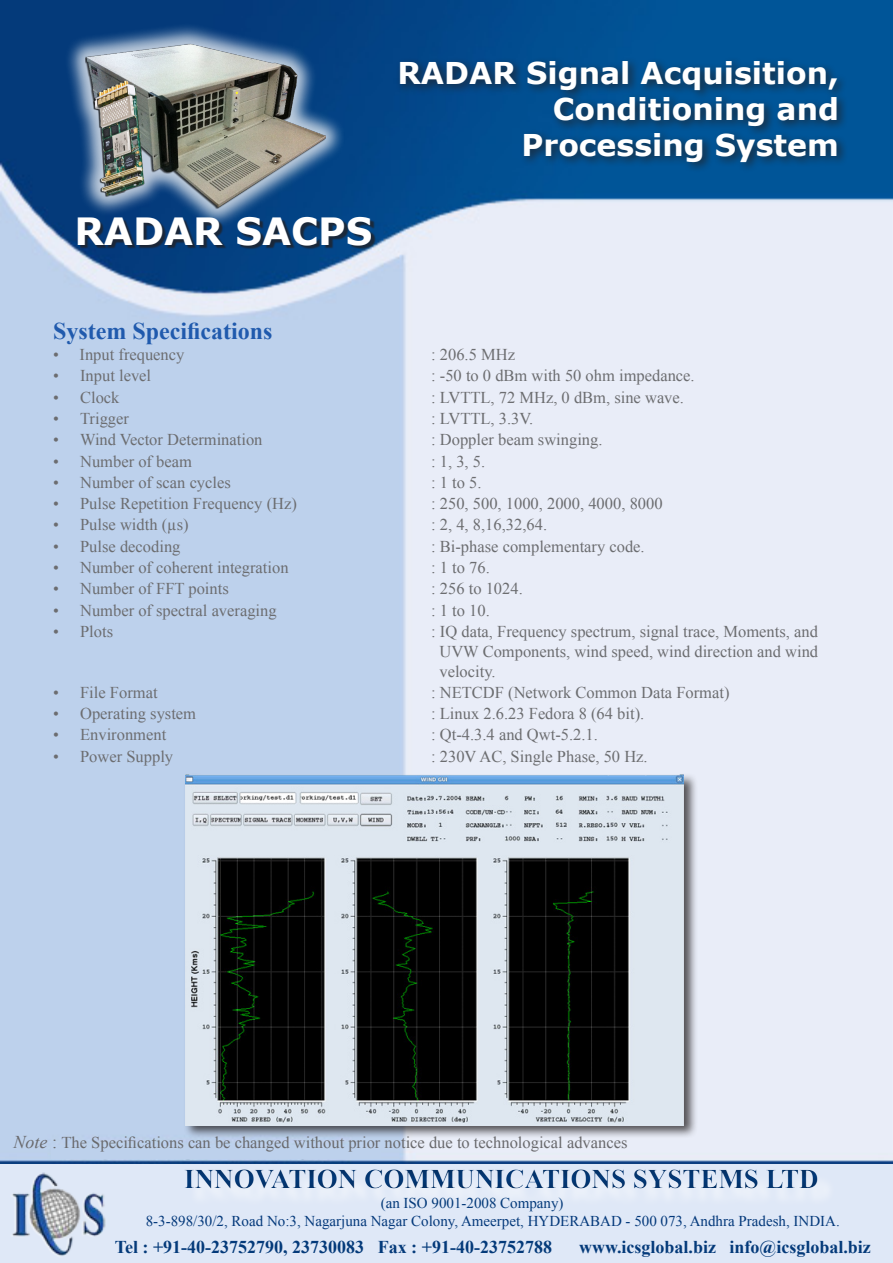
<style>
.page{position:relative;width:893px;height:1263px;background:#fff}
.page>*{position:absolute;margin:0;border:0;box-sizing:border-box;transform-origin:0 0}
.t1{font:700 37.5px "Verdana";color:#fff}
.t2{font:700 30px "Verdana";color:#fff}
.t3{font:700 27px "Times New Roman";color:#043a7a}
.t4{font:700 24px "Times New Roman";color:#205aad}
.t5{font:700 18px "Times New Roman";color:#043a7a}
.t6{font:16.5px/19.8px "Times New Roman";color:#6c6d70;text-align:justify}
.t7{font:16.5px "Times New Roman";color:#69696c}
.t8{font:15px "Times New Roman";color:#04397b}
.t9{font:15px "Times New Roman";color:#043a7a}
.s1{font-style:italic;font-size:18px}
.s2{font-size:18px}
</style>
<div class="page">
<img style="left:0;top:0;width:893px;height:1263px">
<div style="left:51px;top:1145px;width:330px;height:14px;background:#bdd1ec"></div>
<div style="left:1px;top:1165px;width:892px;height:98px;background:#dfe8f7"></div>
<img style="left:12px;top:1172px;width:94px;height:84px">
<div style="left:171px;top:1160px;width:661px;height:38px;background:#231f20;opacity:.5"></div>
<div style="left:62px;top:21px;width:282px;height:206px;background:#fff;opacity:.75"></div>
<img style="left:85px;top:43px;width:242px;height:166px">
<div style="left:395px;top:56px;width:453px;height:118px;background:#231f20;opacity:.75"></div>
<div style="left:80px;top:219px;width:296px;height:30px;background:#231f20;opacity:.75"></div>
<div style="left:183px;top:772px;width:515px;height:366px;background:#231f20;opacity:.75"></div>
<img style="left:186px;top:774px;width:498px;height:351px">
<p class="t1" style="left:75px;top:207px;width:299px">RADAR SACPS</p>
<p class="t2" style="left:397px;top:54px;width:443px">RADAR Signal Acquisition,</p>
<p class="t2" style="left:553px;top:90px;width:288px">Conditioning and</p>
<p class="t2" style="left:521px;top:126px;width:319px">Processing System</p>
<p class="t4" style="left:53px;top:314px;width:221px">System Specifications</p>
<p class="t6" style="left:53px;top:344px;width:133px">• Input frequency</p>
<p class="t6" style="left:431px;top:344px;width:85px">: 206.5 MHz</p>
<p class="t6" style="left:53px;top:366px;width:100px">• Input level</p>
<p class="t6" style="left:431px;top:366px;width:265px">: -50 to 0 dBm with 50 ohm impedance.</p>
<p class="t6" style="left:53px;top:387px;width:68px">• Clock</p>
<p class="t6" style="left:431px;top:387px;width:254px">: LVTTL, 72 MHz, 0 dBm, sine wave.</p>
<p class="t6" style="left:53px;top:408px;width:77px">• Trigger</p>
<p class="t6" style="left:431px;top:408px;width:104px">: LVTTL, 3.3V.</p>
<p class="t6" style="left:53px;top:429px;width:211px">• Wind Vector Determination</p>
<p class="t6" style="left:431px;top:429px;width:173px">: Doppler beam swinging.</p>
<p class="t6" style="left:53px;top:451px;width:140px">• Number of beam</p>
<p class="t6" style="left:431px;top:451px;width:56px">: 1, 3, 5.</p>
<p class="t6" style="left:53px;top:472px;width:179px">• Number of scan cycles</p>
<p class="t6" style="left:431px;top:472px;width:52px">: 1 to 5.</p>
<p class="t6" style="left:53px;top:493px;width:245px">• Pulse Repetition Frequency (Hz)</p>
<p class="t6" style="left:431px;top:493px;width:233px">: 250, 500, 1000, 2000, 4000, 8000</p>
<p class="t6" style="left:53px;top:515px;width:137px">• Pulse width (µs)</p>
<p class="t6" style="left:431px;top:515px;width:117px">: 2, 4, 8,16,32,64.</p>
<p class="t6" style="left:53px;top:536px;width:129px">• Pulse decoding</p>
<p class="t6" style="left:431px;top:536px;width:215px">: Bi-phase complementary code.</p>
<p class="t6" style="left:53px;top:557px;width:237px">• Number of coherent integration</p>
<p class="t6" style="left:431px;top:557px;width:60px">: 1 to 76.</p>
<p class="t6" style="left:53px;top:579px;width:177px">• Number of FFT points</p>
<p class="t6" style="left:431px;top:579px;width:93px">: 256 to 1024.</p>
<p class="t6" style="left:53px;top:600px;width:225px">• Number of spectral averaging</p>
<p class="t6" style="left:431px;top:600px;width:60px">: 1 to 10.</p>
<p class="t6" style="left:53px;top:621px;width:62px">• Plots</p>
<p class="t6" style="left:439px;top:621px;width:380px;text-indent:-8px">: IQ data, Frequency spectrum, signal trace, Moments, and UVW Components, wind speed, wind direction and wind velocity.</p>
<p class="t6" style="left:53px;top:682px;width:106px">• File Format</p>
<p class="t6" style="left:431px;top:682px;width:300px">: NETCDF (Network Common Data Format)</p>
<p class="t6" style="left:53px;top:703px;width:144px">• Operating system</p>
<p class="t6" style="left:431px;top:703px;width:215px">: Linux 2.6.23 Fedora 8 (64 bit).</p>
<p class="t6" style="left:53px;top:725px;width:115px">• Environment</p>
<p class="t6" style="left:431px;top:725px;width:168px">: Qt-4.3.4 and Qwt-5.2.1.</p>
<p class="t6" style="left:53px;top:746px;width:122px">• Power Supply</p>
<p class="t6" style="left:431px;top:746px;width:218px">: 230V AC, Single Phase, 50 Hz.</p>
<p class="t7" style="left:14px;top:1131px;width:615px"><span class="s1">Note</span> <span class="s2">:</span> The Specifications can be changed without prior notice due to technological advances</p>
<h3 class="t3" style="left:184px;top:1161px;width:636px">INNOVATION COMMUNICATIONS SYSTEMS LTD</h3>
<p class="t9" style="left:381px;top:1193px;width:184px">(an ISO 9001-2008 Company)</p>
<p class="t8" style="left:146px;top:1211px;width:695px">8-3-898/30/2, Road No:3, Nagarjuna Nagar Colony, Ameerpet, HYDERABAD - 500 073, Andhra Pradesh, INDIA.</p>
<p class="t5" style="left:115px;top:1234px;width:439px">Tel : +91-40-23752790, 23730083 Fax : +91-40-23752788</p>
<p class="t5" style="left:579px;top:1234px;width:293px">www.icsglobal.biz info@icsglobal.biz</p>
</div>
